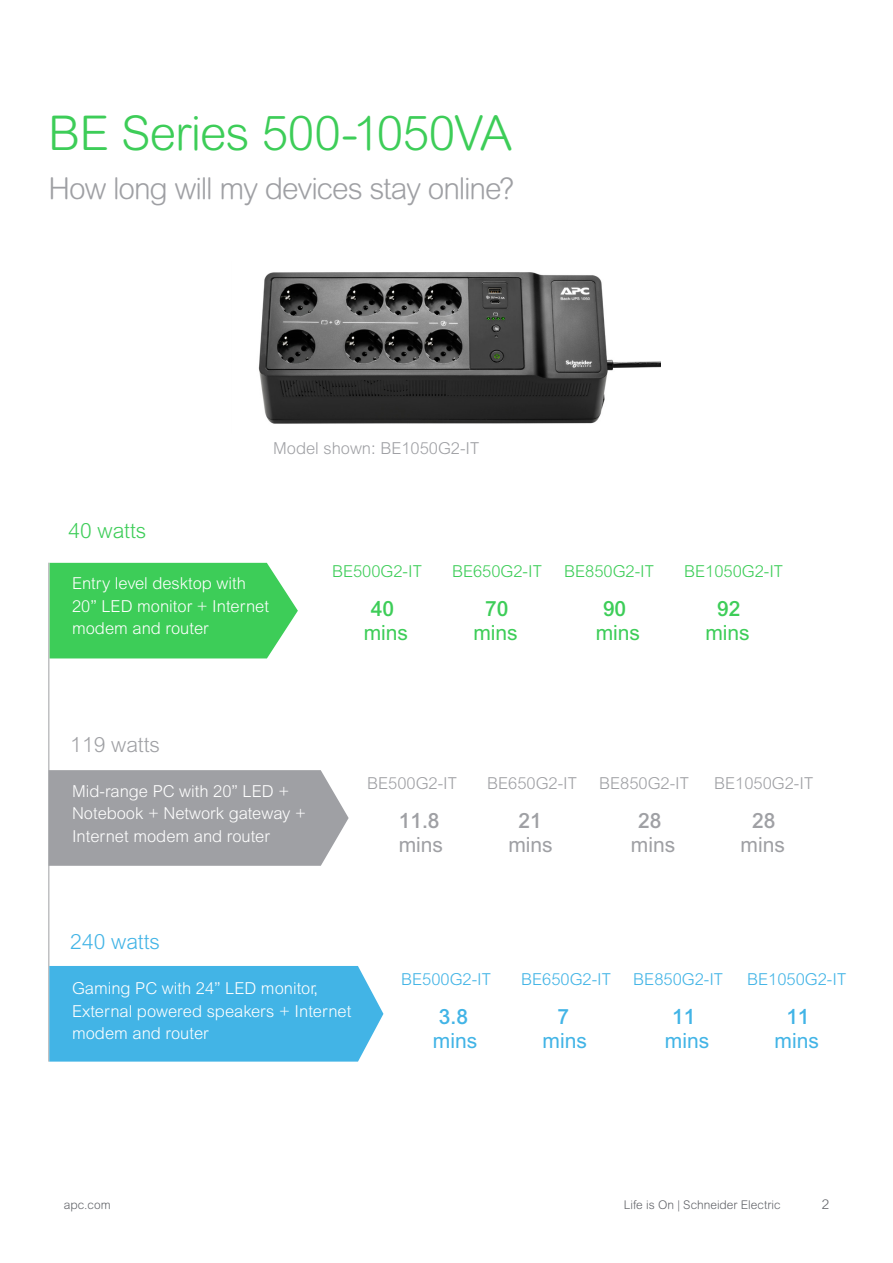
<style>
.page{position:relative;width:893px;height:1263px;background:#fff}
.page>*{position:absolute;margin:0;border:0;box-sizing:border-box;transform-origin:0 0}
.t1{font:300 48px "Arial Rounded MT Pro";letter-spacing:-.02em;color:#3dcd58}
.t2{font:300 30px "Arial Rounded MT Pro";letter-spacing:-.035em;color:#9fa0a4}
.t3{font:21px "Arial MT Pro";color:#3dcd58}
.t4{font:21px "Arial MT Pro";color:#9fa0a4}
.t5{font:21px "Arial MT Pro";color:#42b4e6}
.t6{font:500 21px "Arial MT Pro";color:#9fa0a4}
.t7{font:300 21px "Arial MT Pro";color:#9fa0a4}
.t8{font:300 21px "Arial MT Pro";color:#42b4e6}
.t9{font:500 21px "Arial MT Pro";color:#3dcd58}
.t10{font:500 21px "Arial MT Pro";color:#42b4e6}
.t11{font:300 21px "Arial MT Pro";color:#3dcd58}
.t12{font:300 16.5px/22.5px "Arial MT Pro";color:#fff}
.t13{font:300 16.5px "Arial MT Pro";color:#9fa0a4}
.t14{font:300 16.5px "Arial MT Pro";color:#3dcd58}
.t15{font:300 16.5px "Arial MT Pro";color:#42b4e6}
.t16{font:300 13.5px "Arial MT Std";color:#626469}
.t17{font:300 12px "Arial Rounded MT Pro";color:#626469}
</style>
<div class="page">
<hr style="left:48px;top:563px;width:1px;height:498px;background:#9fa0a4">
<div style="left:50px;top:563px;width:248px;height:95px;background:#3dcd58"></div>
<div style="left:49px;top:770px;width:300px;height:96px;background:#9fa0a4"></div>
<div style="left:49px;top:966px;width:334px;height:95px;background:#42b4e6"></div>
<img style="left:258px;top:272px;width:403px;height:152px">
<h1 class="t1" style="left:48px;top:106px;width:466px">BE Series 500-1050VA</h1>
<h2 class="t2" style="left:48px;top:171px;width:467px">How long will my devices stay online?</h2>
<p class="t13" style="left:273px;top:438px;width:208px">Model shown: BE1050G2-IT</p>
<p class="t11" style="left:68px;top:518px;width:79px">40 watts</p>
<p class="t12" style="left:72px;top:573px;width:198px">Entry level desktop with<br>20” LED monitor + Internet modem and router</p>
<p class="t14" style="left:332px;top:561px;width:91px">BE500G2-IT</p>
<p class="t14" style="left:452px;top:561px;width:91px">BE650G2-IT</p>
<p class="t9" style="left:371px;top:596px;width:25px">40</p>
<p class="t9" style="left:485px;top:596px;width:25px">70</p>
<p class="t3" style="left:364px;top:620px;width:46px">mins</p>
<p class="t3" style="left:473px;top:620px;width:46px">mins</p>
<p class="t14" style="left:564px;top:561px;width:91px">BE850G2-IT</p>
<p class="t14" style="left:684px;top:561px;width:101px">BE1050G2-IT</p>
<p class="t9" style="left:603px;top:596px;width:25px">90</p>
<p class="t9" style="left:717px;top:596px;width:25px">92</p>
<p class="t3" style="left:596px;top:620px;width:46px">mins</p>
<p class="t3" style="left:705px;top:620px;width:46px">mins</p>
<p class="t7" style="left:70px;top:731px;width:91px">119 watts</p>
<p class="t12" style="left:72px;top:780px;width:235px">Mid-range PC with 20” LED +<br>Notebook + Network gateway +<br>Internet modem and router</p>
<p class="t13" style="left:367px;top:773px;width:91px">BE500G2-IT</p>
<p class="t13" style="left:487px;top:773px;width:91px">BE650G2-IT</p>
<p class="t6" style="left:399px;top:809px;width:42px">11.8</p>
<p class="t6" style="left:518px;top:809px;width:25px">21</p>
<p class="t4" style="left:399px;top:833px;width:46px">mins</p>
<p class="t4" style="left:508px;top:833px;width:46px">mins</p>
<p class="t13" style="left:599px;top:773px;width:91px">BE850G2-IT</p>
<p class="t13" style="left:714px;top:773px;width:101px">BE1050G2-IT</p>
<p class="t6" style="left:638px;top:809px;width:25px">28</p>
<p class="t6" style="left:752px;top:809px;width:25px">28</p>
<p class="t4" style="left:631px;top:833px;width:46px">mins</p>
<p class="t4" style="left:740px;top:833px;width:46px">mins</p>
<p class="t8" style="left:70px;top:929px;width:91px">240 watts</p>
<p class="t12" style="left:72px;top:977px;width:281px">Gaming PC with 24” LED monitor,<br>External powered speakers + Internet modem and router</p>
<p class="t15" style="left:401px;top:969px;width:91px">BE500G2-IT</p>
<p class="t15" style="left:521px;top:969px;width:91px">BE650G2-IT</p>
<p class="t10" style="left:439px;top:1004px;width:31px">3.8</p>
<p class="t10" style="left:558px;top:1004px;width:13px">7</p>
<p class="t5" style="left:433px;top:1028px;width:46px">mins</p>
<p class="t5" style="left:543px;top:1028px;width:46px">mins</p>
<p class="t15" style="left:633px;top:969px;width:91px">BE850G2-IT</p>
<p class="t15" style="left:747px;top:969px;width:101px">BE1050G2-IT</p>
<p class="t10" style="left:672px;top:1004px;width:25px">11</p>
<p class="t10" style="left:786px;top:1004px;width:25px">11</p>
<p class="t5" style="left:665px;top:1028px;width:46px">mins</p>
<p class="t5" style="left:775px;top:1028px;width:46px">mins</p>
<p class="t17" style="left:64px;top:1198px;width:48px">apc.com</p>
<p class="t17" style="left:624px;top:1198px;width:158px">Life is On | Schneider Electric</p>
<p class="t16" style="left:822px;top:1197px;width:9px">2</p>
</div>
